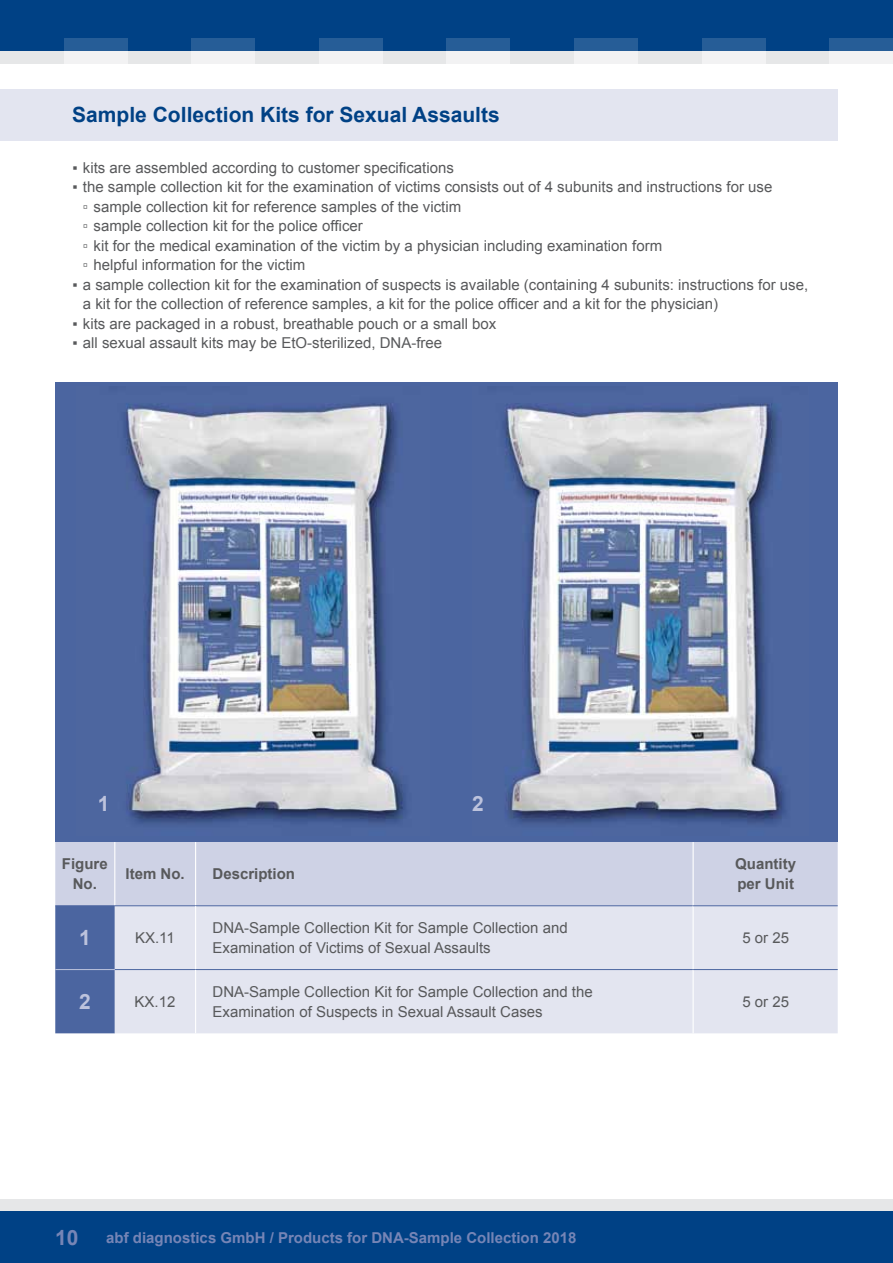
<style>
.page{position:relative;width:893px;height:1263px;background:#fff}
.page>*{position:absolute;margin:0;border:0;box-sizing:border-box;transform-origin:0 0}
.t1{font:700 21px "Arial";color:#004185}
.t2{font:700 21px "Arial";color:#bdc3dd}
.t3{font:700 21px "Arial";color:#7685b6}
.t4{font:15px/19.5px "Arial";color:#58595b}
.t5{font:700 15px "Arial";color:#7685b6}
.t6{font:700 15px/19.5px "Arial";color:#58595b;text-align:center}
</style>
<div class="page">
<div style="left:0;top:0;width:893px;height:51px;background:#004185"></div>
<div style="left:0;top:51px;width:893px;height:13px;background:#e6e7e8"></div>
<div style="left:0;top:1199px;width:893px;height:13px;background:#e6e7e8"></div>
<div style="left:0;top:1212px;width:893px;height:51px;background:#004185"></div>
<div style="left:64px;top:38px;width:64px;height:13px;background:#265d97"></div>
<div style="left:191px;top:38px;width:64px;height:13px;background:#265d97"></div>
<div style="left:319px;top:38px;width:64px;height:13px;background:#265d97"></div>
<div style="left:446px;top:38px;width:64px;height:13px;background:#265d97"></div>
<div style="left:574px;top:38px;width:64px;height:13px;background:#265d97"></div>
<div style="left:702px;top:38px;width:63px;height:13px;background:#265d97"></div>
<div style="left:829px;top:38px;width:64px;height:13px;background:#265d97"></div>
<div style="left:64px;top:51px;width:64px;height:13px;background:#f2f2f3"></div>
<div style="left:191px;top:51px;width:64px;height:13px;background:#f2f2f3"></div>
<div style="left:319px;top:51px;width:64px;height:13px;background:#f2f2f3"></div>
<div style="left:446px;top:51px;width:64px;height:13px;background:#f2f2f3"></div>
<div style="left:574px;top:51px;width:64px;height:13px;background:#f2f2f3"></div>
<div style="left:702px;top:51px;width:63px;height:13px;background:#f2f2f3"></div>
<div style="left:829px;top:51px;width:64px;height:13px;background:#f2f2f3"></div>
<div style="left:55px;top:383px;width:783px;height:459px;background:#4b65a0"></div>
<div style="left:0;top:89px;width:838px;height:51px;background:#e3e5f0"></div>
<img style="left:124px;top:403px;width:282px;height:422px">
<div style="left:55px;top:842px;width:783px;height:63px;background:#ced2e5"></div>
<div style="left:55px;top:906px;width:60px;height:127px;background:#4b65a0"></div>
<div style="left:115px;top:906px;width:723px;height:127px;background:#e3e5f0"></div>
<hr style="left:114px;top:842px;width:1px;height:63px;background:#fff">
<hr style="left:195px;top:842px;width:1px;height:63px;background:#fff">
<hr style="left:115px;top:905px;width:81px;height:1px;background:#4b65a0">
<hr style="left:196px;top:905px;width:497px;height:1px;background:#4b65a0">
<hr style="left:195px;top:906px;width:1px;height:63px;background:#fff">
<hr style="left:115px;top:969px;width:81px;height:1px;background:#4b65a0">
<hr style="left:196px;top:969px;width:497px;height:1px;background:#4b65a0">
<hr style="left:195px;top:970px;width:1px;height:63px;background:#fff">
<hr style="left:55px;top:905px;width:60px;height:1px;background:#4b65a0">
<hr style="left:55px;top:969px;width:60px;height:1px;background:#bdc3dd">
<hr style="left:693px;top:842px;width:1px;height:63px;background:#fff">
<hr style="left:693px;top:906px;width:1px;height:63px;background:#fff">
<hr style="left:693px;top:970px;width:1px;height:63px;background:#fff">
<hr style="left:693px;top:905px;width:145px;height:1px;background:#4b65a0">
<hr style="left:693px;top:969px;width:145px;height:1px;background:#4b65a0">
<img style="left:503px;top:403px;width:283px;height:422px">
<h1 class="t1" style="left:72px;top:101px;width:429px">Sample Collection Kits for Sexual Assaults</h1>
<p class="t4" style="left:72px;top:158px;width:383px">▪ kits are assembled according to customer specifications</p>
<p class="t4" style="left:83px;top:177px;width:691px;text-indent:-11px">▪ the sample collection kit for the examination of victims consists out of 4 subunits and instructions for use ▫ sample collection kit for reference samples of the victim<br>▫ sample collection kit for the police officer<br>▫ kit for the medical examination of the victim by a physician including examination form<br>▫ helpful information for the victim</p>
<p class="t4" style="left:83px;top:275px;width:727px;text-indent:-10px">▪ a sample collection kit for the examination of suspects is available (containing 4 subunits: instructions for use, a kit for the collection of reference samples, a kit for the police officer and a kit for the physician)</p>
<p class="t4" style="left:72px;top:314px;width:426px">▪ kits are packaged in a robust, breathable pouch or a small box</p>
<p class="t4" style="left:72px;top:333px;width:371px">▪ all sexual assault kits may be EtO-sterilized, DNA-free</p>
<h1 class="t2" style="left:98px;top:789px;width:13px">1</h1>
<h1 class="t2" style="left:472px;top:789px;width:13px">2</h1>
<p class="t6" style="left:62px;top:855px;width:47px">Figure<br>No.</p>
<p class="t6" style="left:126px;top:864px;width:61px">Item No.</p>
<p class="t6" style="left:213px;top:864px;width:84px">Description</p>
<p class="t6" style="left:735px;top:855px;width:62px;text-align:left">Quantity per Unit</p>
<h1 class="t2" style="left:79px;top:924px;width:13px">1</h1>
<p class="t4" style="left:135px;top:928px;width:41px">KX.11</p>
<p class="t4" style="left:213px;top:918px;width:357px">DNA-Sample Collection Kit for Sample Collection and<br>Examination of Victims of Sexual Assaults</p>
<p class="t4" style="left:742px;top:928px;width:48px">5 or 25</p>
<h1 class="t2" style="left:79px;top:988px;width:13px">2</h1>
<p class="t4" style="left:134px;top:992px;width:42px">KX.12</p>
<p class="t4" style="left:213px;top:982px;width:382px">DNA-Sample Collection Kit for Sample Collection and the<br>Examination of Suspects in Sexual Assault Cases</p>
<p class="t4" style="left:742px;top:992px;width:48px">5 or 25</p>
<h1 class="t3" style="left:55px;top:1224px;width:25px">10</h1>
<p class="t5" style="left:106px;top:1228px;width:472px">abf diagnostics GmbH / Products for DNA-Sample Collection 2018</p>
</div>
